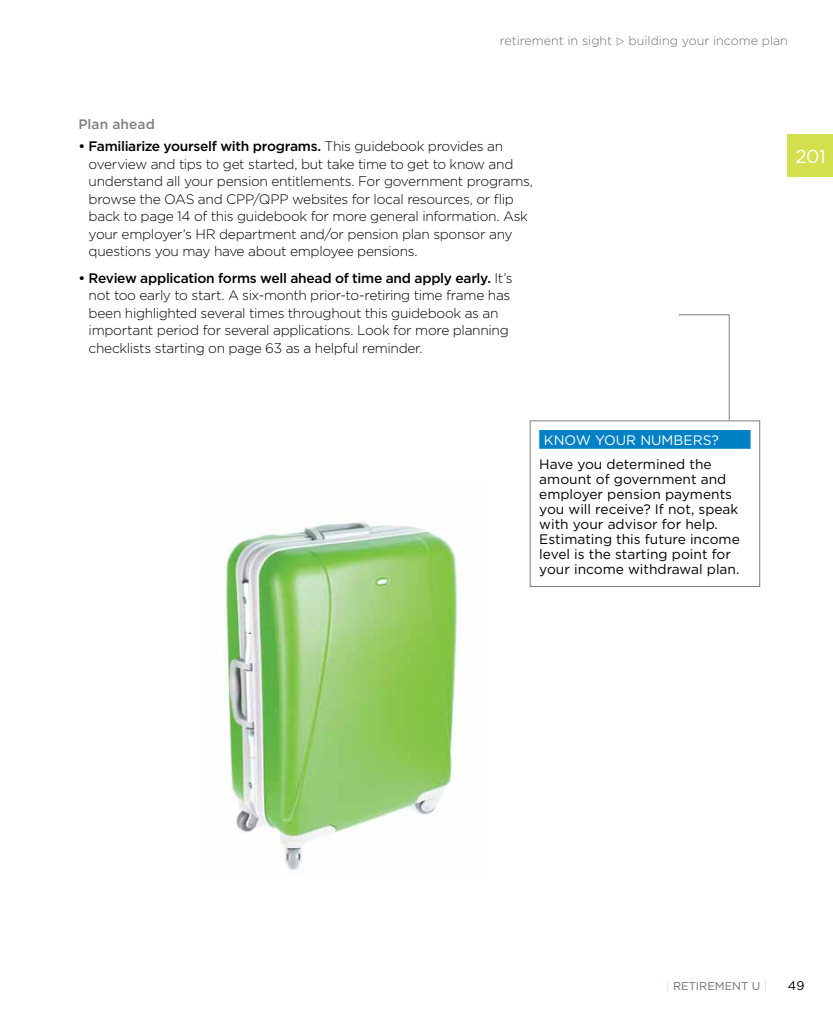
<style>
.page{position:relative;width:833px;height:1035px;background:#fff}
.page>*{position:absolute;margin:0;border:0;box-sizing:border-box;transform-origin:0 0}
.t1{font:18.75px "Gotham";color:#fff}
.t2{font:300 13.75px/17.5px "Gotham";letter-spacing:-.025em;color:#000}
.t3{font:13.75px/15px "Gotham";color:#000}
.t4{font:13.75px "Gotham";color:#fff}
.t5{font:500 13.75px "Gotham";color:#807f83}
.t6{font:300 12.5px "Gotham";color:#6d6e71}
.t7{font:12.5px "Gotham";color:#000}
.t8{font:11.25px "Gotham";color:#6d6e71}
.s1{font-weight:500}
.s2{font-weight:100;color:#4da7d7}
</style>
<div class="page">
<img style="left:223px;top:521px;width:235px;height:349px">
<svg style="left:529px;top:421px;width:231px;height:166px"></svg>
<svg style="left:678px;top:314px;width:51px;height:107px"></svg>
<div style="left:788px;top:135px;width:44px;height:42px;background:#d5e04e"></div>
<p class="t6" style="left:500px;top:33px;width:114px">retirement in sight</p>
<p class="t6" style="left:628px;top:33px;width:161px">building your income plan</p>
<p class="t5" style="left:78px;top:116px;width:78px">Plan ahead</p>
<p class="t2" style="left:89px;top:137px;width:446px;text-indent:-10px"><span class="s1">• Familiarize yourself with programs.</span> This guidebook provides an overview and tips to get started, but take time to get to know and understand all your pension entitlements. For government programs, browse the OAS</p>
<p class="t2" style="left:89px;top:190px;width:441px;text-indent:109px">and CPP/QPP websites for local resources, or flip back to page 14 of this guidebook for more general information. Ask your employer’s HR department and/or pension plan sponsor any questions you may have about employee pensions.</p>
<p class="t2" style="left:89px;top:269px;width:425px;text-indent:-10px"><span class="s1">• Review application forms well ahead of time and apply early.</span> It’s not too early to start. A six-month prior-to-retiring time frame has been highlighted several times throughout this guidebook as an important period for several applications. Look for more planning checklists starting on page 63 as a helpful reminder.</p>
<h1 class="t1" style="left:795px;top:145px;width:32px">201</h1>
<p class="t4" style="left:543px;top:432px;width:176px">Know your numbers?</p>
<p class="t3" style="left:539px;top:457px;width:202px">Have you determined the amount of government and employer pension payments you will receive? I f not, speak with your advisor for help.<br>Estimating this future income level is the starting point for your income withdrawal plan.</p>
<p class="t8" style="left:666px;top:979px;width:102px"><span class="s2">|</span> Retirement U <span class="s2">|</span></p>
<p class="t7" style="left:788px;top:978px;width:18px">49</p>
</div>
